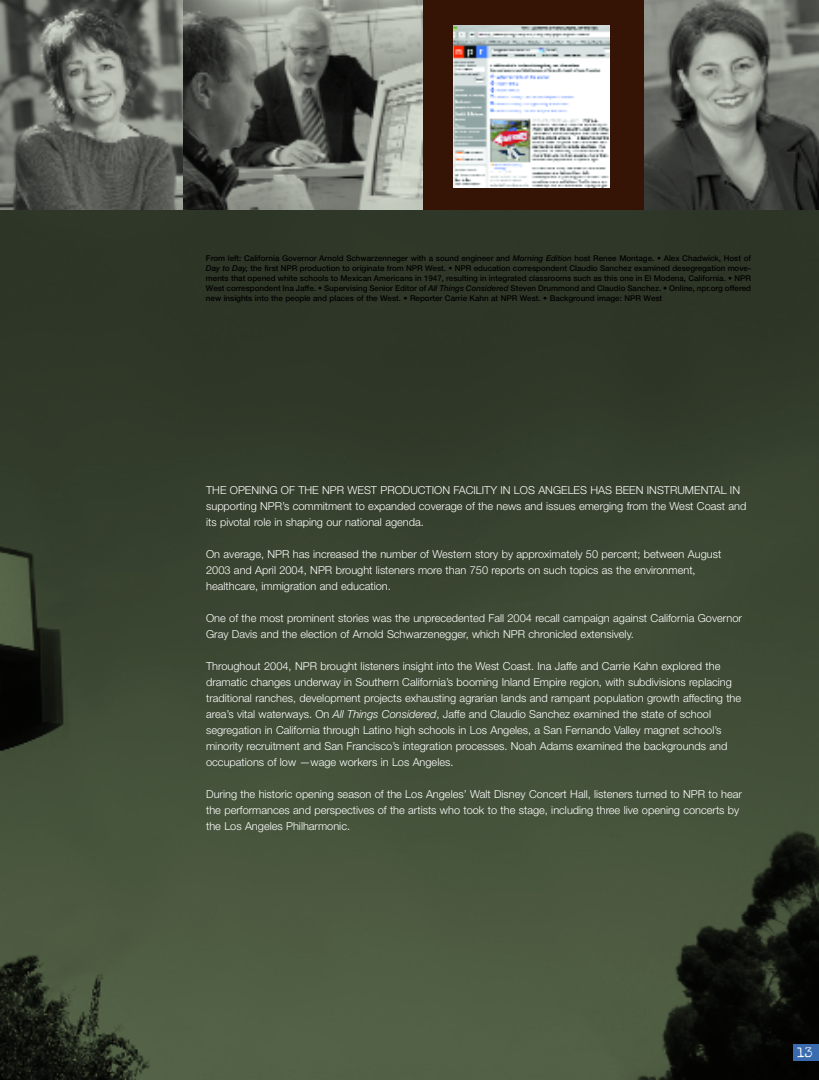
<style>
.page{position:relative;width:819px;height:1080px;background:#fff}
.page>*{position:absolute;margin:0;border:0;box-sizing:border-box;transform-origin:0 0}
.t1{font:16px "Vintage Typewriter One";color:#fff}
.t2{font:300 11px/16px "Helvetica Neue";color:#fff}
.t3{font:500 8px/10px "Helvetica Neue";color:#000;text-align:justify}
.s1{font-style:italic}
</style>
<div class="page">
<img style="left:0;top:210px;width:819px;height:870px">
<img style="left:644px;top:0;width:175px;height:210px">
<img style="left:0;top:0;width:184px;height:210px">
<img style="left:184px;top:0;width:239px;height:210px">
<div style="left:793px;top:1045px;width:26px;height:16px;background:#396caf"></div>
<div style="left:423px;top:0;width:221px;height:210px;background:#361405"></div>
<img style="left:453px;top:26px;width:157px;height:162px">
<p class="t3" style="left:206px;top:254px;width:547px">From left: California Governor Arnold Schwarzenneger with a sound engineer and <span class="s1">Morning Edition</span> host Renee Montage. • Alex Chadwick, Host of <span class="s1">Day to Day,</span> the first NPR production to originate from NPR West. • NPR education correspondent Claudio Sanchez examined desegregation move&shy;ments that opened white schools to Mexican Americans in 1947, resulting in integrated classrooms such as this one in El Modena, California. • NPR West correspondent Ina Jaffe. • Supervising Senior Editor of <span class="s1">All Things Considered</span> Steven Drummond and Claudio Sanchez. • Online, npr.org offered new insights into the people and places of the West. • Reporter Carrie Kahn at NPR West. • Background image: NPR West</p>
<p class="t2" style="left:206px;top:483px;width:542px">THE OPENING OF THE NPR WEST PRODUCTION FACILITY IN LOS ANGELES HAS BEEN INSTRUMENTAL IN supporting NPR’s commitment to expanded coverage of the news and issues emerging from the West Coast and its pivotal role in shaping our national agenda.</p>
<p class="t2" style="left:206px;top:547px;width:517px">On average, NPR has increased the number of Western story by approximately 50 percent; between August<br>2003 and April 2004, NPR brought listeners more than 750 reports on such topics as the environment, healthcare, immigration and education.</p>
<p class="t2" style="left:206px;top:611px;width:537px">One of the most prominent stories was the unprecedented Fall 2004 recall campaign against California Governor<br>Gray Davis and the election of Arnold Schwarzenegger, which NPR chronicled extensively.</p>
<p class="t2" style="left:206px;top:659px;width:537px">Throughout 2004, NPR brought listeners insight into the West Coast. Ina Jaffe and Carrie Kahn explored the dramatic changes underway in Southern California’s booming Inland Empire region, with subdivisions replacing traditional ranches, development projects exhausting agrarian lands and rampant population growth affecting the area’s vital waterways. On <span class="s1">All Things Considered</span>, Jaffe and Claudio Sanchez examined the state of school segregation in California through Latino high schools in Los Angeles, a San Fernando Valley magnet school’s minority recruitment and San Francisco’s integration processes. Noah Adams examined the backgrounds and occupations of low —wage workers in Los Angeles.</p>
<p class="t2" style="left:206px;top:787px;width:537px">During the historic opening season of the Los Angeles’ Walt Disney Concert Hall, listeners turned to NPR to hear the performances and perspectives of the artists who took to the stage, including three live opening concerts by the Los Angeles Philharmonic.</p>
<h1 class="t1" style="left:796px;top:1043px;width:19px">13</h1>
</div>
